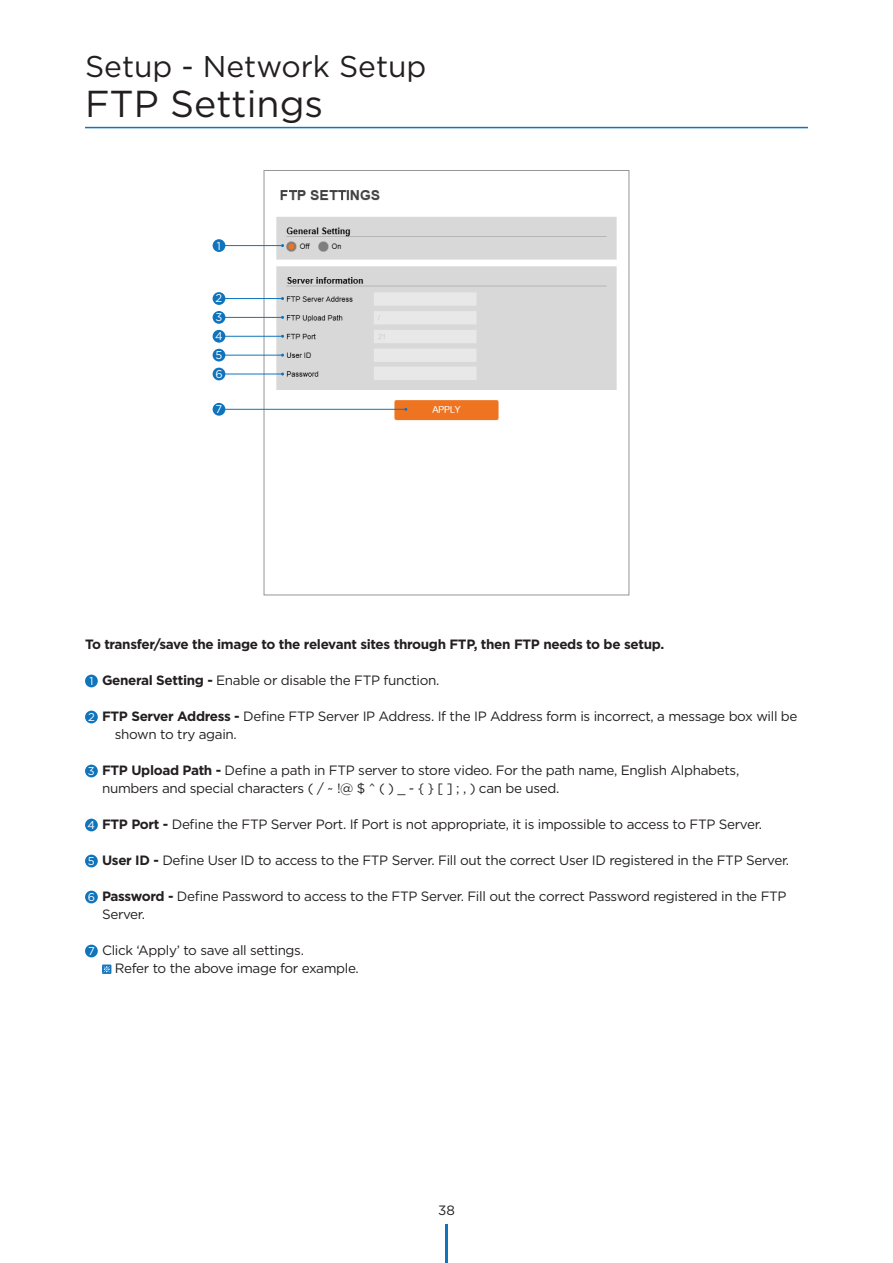
<style>
.page{position:relative;width:893px;height:1263px;background:#fff}
.page>*{position:absolute;margin:0;border:0;box-sizing:border-box;transform-origin:0 0}
.t1{font:37.5px "Gotham";color:#231f20}
.t2{font:30px "Gotham";color:#231f20}
.t3{font:13.5px/18px "Gotham";letter-spacing:-.025em;color:#231f20}
.t4{font:700 13.5px "Gotham";letter-spacing:-.025em;color:#231f20}
.t5{font:11.25px "Gotham";color:#fff}
.s1{font-weight:700}
</style>
<div class="page">
<hr style="left:85px;top:127px;width:723px;height:1px;background:#1074bc">
<hr style="left:445px;top:1225px;width:3px;height:38px;background:#1074bc">
<img style="left:266px;top:190px;width:351px;height:231px">
<div style="left:264px;top:170px;width:365px;height:425px;border:1px solid #939598"></div>
<hr style="left:219px;top:245px;width:64px;height:1px;background:#1074bc">
<div style="left:213px;top:239px;width:12px;height:13px;background:#1074bc;border-radius:50%"></div>
<hr style="left:219px;top:298px;width:64px;height:1px;background:#1074bc">
<div style="left:213px;top:292px;width:12px;height:13px;background:#1074bc;border-radius:50%"></div>
<hr style="left:219px;top:317px;width:64px;height:1px;background:#1074bc">
<div style="left:213px;top:311px;width:12px;height:13px;background:#1074bc;border-radius:50%"></div>
<hr style="left:219px;top:336px;width:64px;height:1px;background:#1074bc">
<div style="left:213px;top:330px;width:12px;height:13px;background:#1074bc;border-radius:50%"></div>
<hr style="left:219px;top:355px;width:64px;height:1px;background:#1074bc">
<div style="left:213px;top:349px;width:12px;height:12px;background:#1074bc;border-radius:50%"></div>
<hr style="left:219px;top:374px;width:64px;height:1px;background:#1074bc">
<div style="left:213px;top:368px;width:12px;height:12px;background:#1074bc;border-radius:50%"></div>
<hr style="left:219px;top:409px;width:187px;height:1px;background:#1074bc">
<div style="left:213px;top:403px;width:12px;height:13px;background:#1074bc;border-radius:50%"></div>
<div style="left:85px;top:675px;width:13px;height:12px;background:#1074bc;border-radius:50%"></div>
<div style="left:85px;top:711px;width:13px;height:12px;background:#1074bc;border-radius:50%"></div>
<div style="left:85px;top:765px;width:13px;height:12px;background:#1074bc;border-radius:50%"></div>
<div style="left:85px;top:819px;width:13px;height:12px;background:#1074bc;border-radius:50%"></div>
<div style="left:85px;top:855px;width:13px;height:12px;background:#1074bc;border-radius:50%"></div>
<div style="left:85px;top:891px;width:13px;height:12px;background:#1074bc;border-radius:50%"></div>
<div style="left:85px;top:945px;width:13px;height:12px;background:#1074bc;border-radius:50%"></div>
<svg style="left:102px;top:964px;width:9px;height:10px"></svg>
<svg style="left:103px;top:966px;width:7px;height:6px"></svg>
<p class="t2" style="left:85px;top:47px;width:343px">Setup - Network Setup</p>
<p class="t1" style="left:85px;top:80px;width:240px">FTP Settings</p>
<p class="t5" style="left:217px;top:238px;width:6px">1</p>
<p class="t5" style="left:216px;top:291px;width:8px">2</p>
<p class="t5" style="left:216px;top:310px;width:8px">3</p>
<p class="t5" style="left:215px;top:329px;width:9px">4</p>
<p class="t5" style="left:216px;top:348px;width:8px">5</p>
<p class="t5" style="left:215px;top:367px;width:9px">6</p>
<p class="t5" style="left:216px;top:402px;width:8px">7</p>
<p class="t4" style="left:85px;top:636px;width:581px">To transfer/save the image to the relevant sites through FTP, then FTP needs to be setup.</p>
<p class="t5" style="left:89px;top:674px;width:6px">1</p>
<p class="t3" style="left:102px;top:671px;width:339px"><span class="s1">General Setting -</span> Enable or disable the FTP function.</p>
<p class="t5" style="left:88px;top:710px;width:8px">2</p>
<p class="t3" style="left:115px;top:707px;width:684px;text-indent:-13px"><span class="s1">FTP Server Address -</span> Define FTP Server IP Address. If the IP Address form is incorrect, a message box will be shown to try again.</p>
<p class="t5" style="left:88px;top:764px;width:8px">3</p>
<p class="t3" style="left:102px;top:761px;width:639px"><span class="s1">FTP Upload Path -</span> Define a path in FTP server to store video. For the path name, English Alphabets,</p>
<p class="t3" style="left:102px;top:779px;width:459px">numbers and special characters ( / ~ !@ $ ^ ( ) _ - { } [ ] ; , ) can be used.</p>
<p class="t5" style="left:88px;top:818px;width:9px">4</p>
<p class="t3" style="left:102px;top:815px;width:661px"><span class="s1">FTP Port -</span> Define the FTP Server Port. If Port is not appropriate, it is impossible to access to FTP Server.</p>
<p class="t5" style="left:88px;top:854px;width:8px">5</p>
<p class="t3" style="left:102px;top:851px;width:689px"><span class="s1">User ID -</span> Define User ID to access to the FTP Server. Fill out the correct User ID registered in the FTP Server.</p>
<p class="t5" style="left:88px;top:890px;width:9px">6</p>
<p class="t3" style="left:102px;top:887px;width:686px"><span class="s1">Password -</span> Define Password to access to the FTP Server. Fill out the correct Password registered in the FTP<br>Server.</p>
<p class="t5" style="left:88px;top:944px;width:8px">7</p>
<p class="t3" style="left:102px;top:941px;width:203px">Click ‘Apply’ to save all settings.</p>
<p class="t3" style="left:115px;top:959px;width:246px">Refer to the above image for example.</p>
<p class="t3" style="left:438px;top:1201px;width:18px">38</p>
</div>
